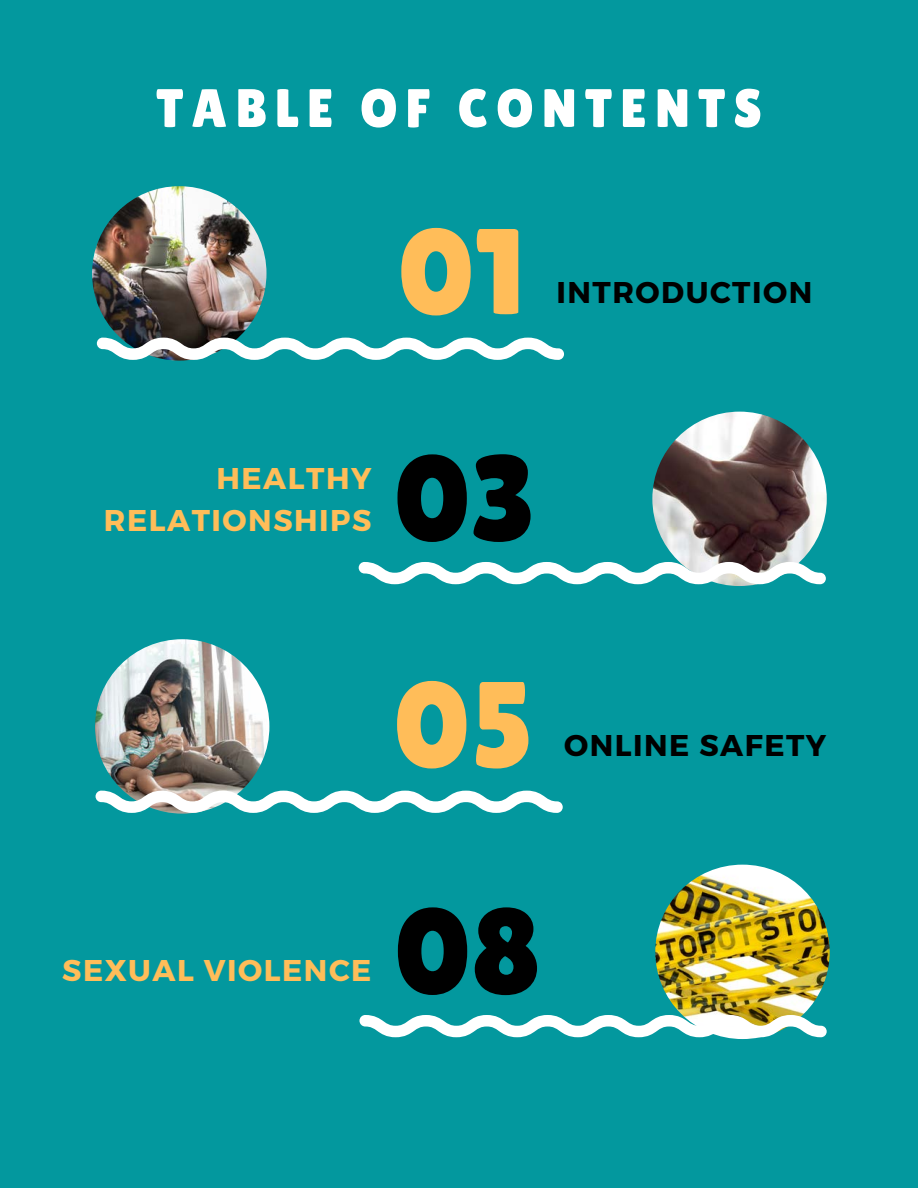
<style>
.page{position:relative;width:918px;height:1188px;background:#03989e}
.page>*{position:absolute;margin:0;border:0;box-sizing:border-box;transform-origin:0 0}
.t1{font:121.8px "Lilita One";color:#ffbd59}
.t2{font:121.8px "Lilita One";color:#000}
.t3{font:54.15px "Lilita One";letter-spacing:.15em;color:#fff}
.t4{font:700 30px/41.7px "Montserrat";letter-spacing:.05em;color:#ffbd59;text-align:right}
.t5{font:700 30px "Montserrat";letter-spacing:.05em;color:#000}
</style>
<div class="page">
<img style="left:92px;top:186px;width:175px;height:175px;border-radius:50%">
<svg style="left:97px;top:338px;width:467px;height:22px"></svg>
<img style="left:652px;top:412px;width:175px;height:174px;border-radius:50%">
<svg style="left:359px;top:562px;width:467px;height:22px"></svg>
<img style="left:95px;top:639px;width:174px;height:175px;border-radius:50%">
<svg style="left:96px;top:791px;width:467px;height:22px"></svg>
<img style="left:655px;top:865px;width:175px;height:174px;border-radius:50%">
<svg style="left:359px;top:1015px;width:468px;height:22px"></svg>
<p class="t3" style="left:156px;top:77px;width:607px">TABLE OF CONTENTS</p>
<p class="t1" style="left:397px;top:202px;width:129px">01</p>
<p class="t5" style="left:557px;top:273px;width:257px">INTRODUCTION</p>
<p class="t4" style="left:104px;top:456px;width:269px">HEALTHY<br>RELATIONSHIPS</p>
<p class="t2" style="left:393px;top:428px;width:144px">03</p>
<p class="t1" style="left:393px;top:655px;width:143px">05</p>
<p class="t5" style="left:564px;top:726px;width:264px">ONLINE SAFETY</p>
<p class="t4" style="left:62px;top:948px;width:311px">SEXUAL VIOLENCE</p>
<p class="t2" style="left:394px;top:881px;width:149px">08</p>
</div>
